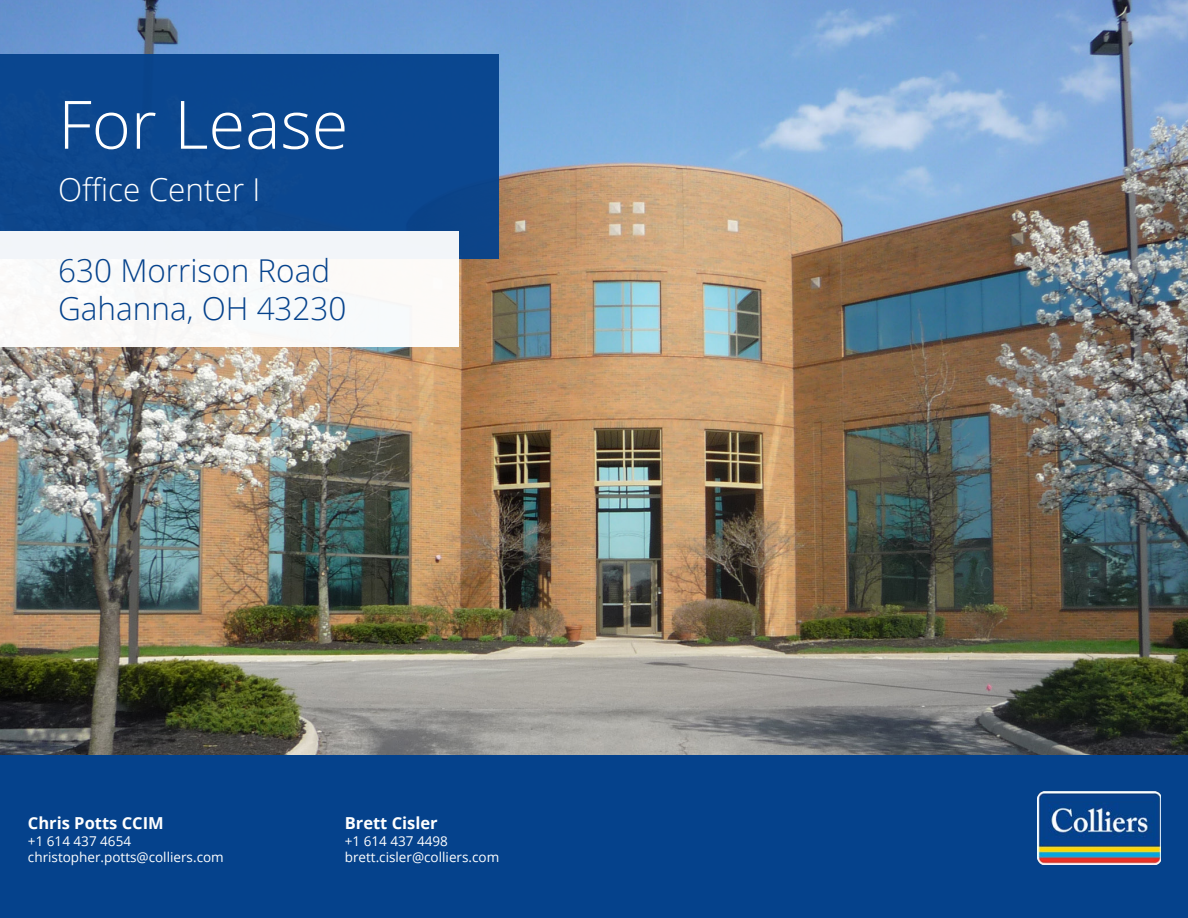
<style>
.page{position:relative;width:1188px;height:918px;background:#fff}
.page>*{position:absolute;margin:0;border:0;box-sizing:border-box;transform-origin:0 0}
.t1{font:300 66.75px "Open Sans";color:#fff}
.t2{font:300 31.5px/37.8px "Open Sans";color:#05428c}
.t3{font:300 31.5px "Open Sans";color:#fff}
.t4{font:700 16.5px "Open Sans";color:#fff}
.t5{font:13.5px "Open Sans";color:#fff}
</style>
<div class="page">
<img style="left:0;top:0;width:1188px;height:756px">
<div style="left:0;top:54px;width:498px;height:204px;background:#05428c"></div>
<div style="left:0;top:231px;width:459px;height:116px;background:#f8faf9"></div>
<div style="left:0;top:756px;width:1188px;height:162px;background:#05428c"></div>
<img style="left:1038px;top:792px;width:123px;height:73px">
<p class="t1" style="left:58px;top:79px;width:292px">For Lease</p>
<p class="t3" style="left:58px;top:168px;width:204px">Office Center I</p>
<p class="t2" style="left:58px;top:251px;width:290px">630 Morrison Road<br>Gahanna, OH 43230</p>
<p class="t4" style="left:28px;top:812px;width:137px">Chris Potts CCIM</p>
<p class="t5" style="left:28px;top:832px;width:105px">+1 614 437 4654</p>
<p class="t5" style="left:28px;top:848px;width:197px">christopher.potts@colliers.com</p>
<p class="t4" style="left:345px;top:812px;width:94px">Brett Cisler</p>
<p class="t5" style="left:345px;top:832px;width:105px">+1 614 437 4498</p>
<p class="t5" style="left:345px;top:848px;width:156px">brett.cisler@colliers.com</p>
</div>
